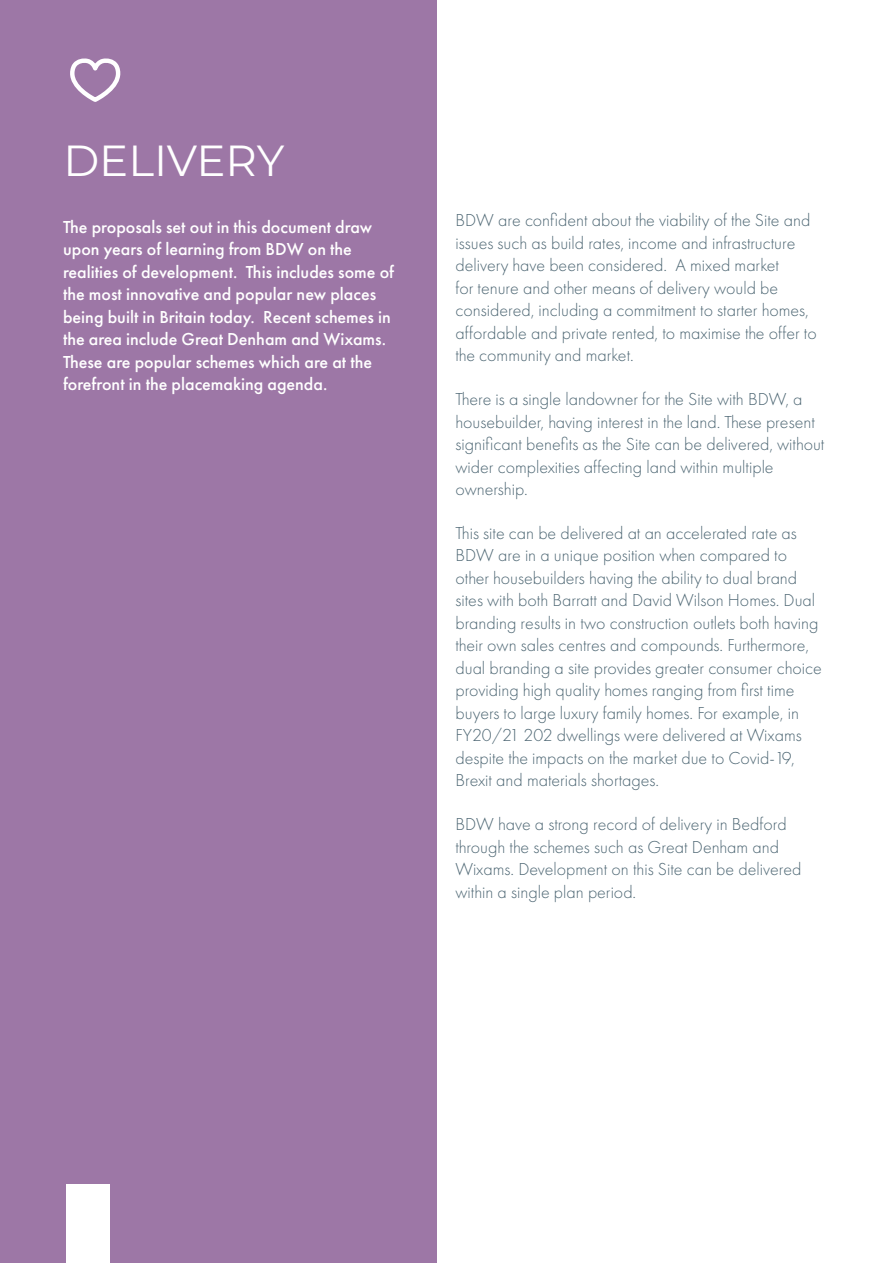
<style>
.page{position:relative;width:893px;height:1263px;background:#fff}
.page>*{position:absolute;margin:0;border:0;box-sizing:border-box;transform-origin:0 0}
.t1{font:43.5px "Montserrat";color:#fff}
.t2{font:300 18px/22.5px "Futura PT";color:#4d6673}
.t3{font:500 18px/22.5px "Futura PT";color:#fff}
</style>
<div class="page">
<div style="left:0;top:0;width:437px;height:1263px;background:#9d77a6"></div>
<div style="left:66px;top:1184px;width:44px;height:79px;background:#fff"></div>
<svg style="left:70px;top:58px;width:51px;height:44px"></svg>
<h1 class="t1" style="left:63px;top:131px;width:222px">DELIVERY</h1>
<p class="t3" style="left:63px;top:215px;width:333px">The proposals set out in this document draw upon years of learning from BDW on the realities of development. This includes some of the most innovative and popular new places being built in Britain today. Recent schemes in the area include Great Denham and Wixams.<br>These are popular schemes which are at the forefront in the placemaking agenda.</p>
<p class="t2" style="left:455px;top:209px;width:363px">BDW are confident about the viability of the Site and issues such as build rates, income and infrastructure delivery have been considered. A mixed market<br>for tenure and other means of delivery would be considered, including a commitment to starter homes, affordable and private rented, to maximise the offer to the community and market.</p>
<p class="t2" style="left:455px;top:388px;width:370px">There is a single landowner for the Site with BDW, a housebuilder, having interest in the land. These present significant benefits as the Site can be delivered, without wider complexities affecting land within multiple ownership.</p>
<p class="t2" style="left:455px;top:522px;width:368px">This site can be delivered at an accelerated rate as BDW are in a unique position when compared to other housebuilders having the ability to dual brand sites with both Barratt and David Wilson Homes. Dual branding results in two construction outlets both having their own sales centres and compounds. Furthermore, dual branding a site provides greater consumer choice providing high quality homes ranging from first time buyers to large luxury family homes. For example, in FY20/21 202 dwellings were delivered at Wixams despite the impacts on the market due to Covid-19, Brexit and materials shortages.</p>
<p class="t2" style="left:455px;top:813px;width:347px">BDW have a strong record of delivery in Bedford through the schemes such as Great Denham and Wixams. Development on this Site can be delivered within a single plan period.</p>
</div>
